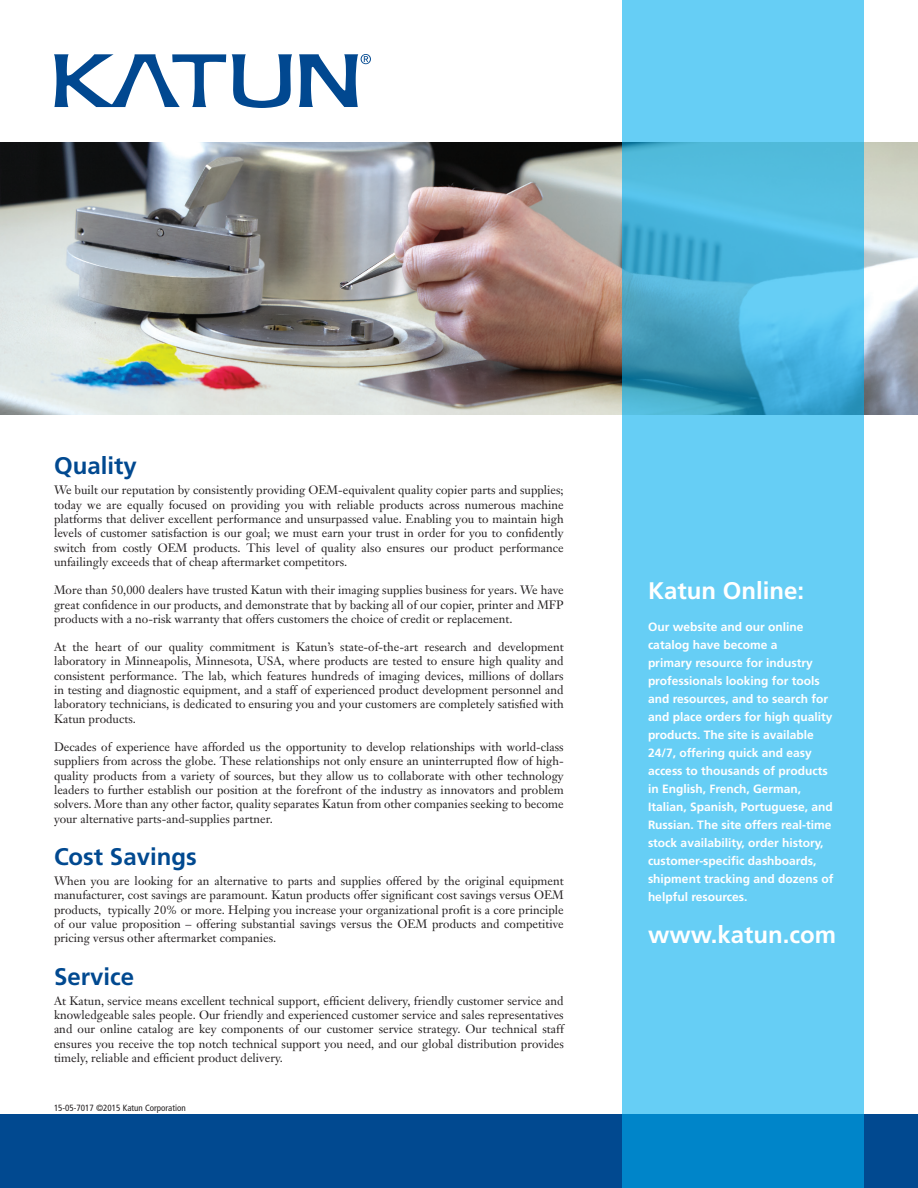
<style>
.page{position:relative;width:918px;height:1188px;background:#fff}
.page>*{position:absolute;margin:0;border:0;box-sizing:border-box;transform-origin:0 0}
.t1{font:700 24px "Frutiger";color:#fff}
.t2{font:700 24px "Frutiger";color:#014990}
.t3{font:12px/14.4px "Janson Text";color:#231f20;text-align:justify}
.t4{font:700 12px/18px "Frutiger";color:#fff}
.t5{font:condensed 9px "Frutiger";color:#231f20}
</style>
<div class="page">
<img style="left:0;top:143px;width:918px;height:272px">
<div style="left:0;top:1115px;width:918px;height:73px;background:#014990"></div>
<svg style="left:623px;top:0;width:241px;height:1188px;background:#59c3eb"></svg>
<svg style="left:232px;top:54px;width:60px;height:54px"></svg>
<svg style="left:54px;top:54px;width:172px;height:53px"></svg>
<svg style="left:299px;top:54px;width:72px;height:53px"></svg>
<p class="t2" style="left:54px;top:452px;width:84px">Quality</p>
<p class="t3" style="left:54px;top:483px;width:511px">We built our reputation by consistently providing OEM-equivalent quality copier parts and supplies; today we are equally focused on providing you with reliable products across numerous machine platforms that deliver excellent performance and unsurpassed value. Enabling you to maintain high levels of customer satisfaction is our goal; we must earn your trust in order for you to confidently switch from costly OEM products. This level of quality also ensures our product performance unfailingly exceeds that of cheap aftermarket competitors.</p>
<p class="t3" style="left:54px;top:583px;width:511px">More than 50,000 dealers have trusted Katun with their imaging supplies business for years. We have great confidence in our products, and demonstrate that by backing all of our copier, printer and MFP products with a no-risk warranty that offers customers the choice of credit or replacement.</p>
<p class="t3" style="left:54px;top:639px;width:511px">At the heart of our quality commitment is Katun’s state-of-the-art research and development laboratory in Minneapolis, Minnesota, USA, where products are tested to ensure high quality and consistent performance. The lab, which features hundreds of imaging devices, millions of dollars in testing and diagnostic equipment, and a staff of experienced product development personnel and laboratory technicians, is dedicated to ensuring you and your customers are completely satisfied with Katun products.</p>
<p class="t3" style="left:54px;top:739px;width:511px">Decades of experience have afforded us the opportunity to develop relationships with world-class suppliers from across the globe. These relationships not only ensure an uninterrupted flow of high&shy;quality products from a variety of sources, but they allow us to collaborate with other technology leaders to further establish our position at the forefront of the industry as innovators and problem solvers. More than any other factor, quality separates Katun from other companies seeking to become your alternative parts-and-supplies partner.</p>
<p class="t2" style="left:54px;top:843px;width:144px">Cost Savings</p>
<p class="t3" style="left:54px;top:873px;width:511px">When you are looking for an alternative to parts and supplies offered by the original equipment manufacturer, cost savings are paramount. Katun products offer significant cost savings versus OEM products, typically 20% or more. Helping you increase your organizational profit is a core principle of our value proposition – offering substantial savings versus the OEM products and competitive pricing versus other aftermarket companies.</p>
<p class="t2" style="left:54px;top:962px;width:82px">Service</p>
<p class="t3" style="left:54px;top:993px;width:511px">At Katun, service means excellent technical support, efficient delivery, friendly customer service and knowledgeable sales people. Our friendly and experienced customer service and sales representatives and our online catalog are key components of our customer service strategy. Our technical staff ensures you receive the top notch technical support you need, and our global distribution provides timely, reliable and efficient product delivery.</p>
<p class="t5" style="left:54px;top:1102px;width:133px">15-05-7017 ©2015 Katun Corporation</p>
<p class="t1" style="left:648px;top:577px;width:158px">Katun Online:</p>
<p class="t4" style="left:648px;top:617px;width:187px">Our website and our online catalog have become a<br>primary resource for industry professionals looking for tools and resources, and to search for and place orders for high quality products. The site is available<br>24/7, offering quick and easy access to thousands of products in English, French, German,<br>Italian, Spanish, Portuguese, and<br>Russian. The site offers real-time stock availability, order history, customer-specific dashboards, shipment tracking and dozens of helpful resources.</p>
<p class="t1" style="left:648px;top:921px;width:190px">www.katun.com</p>
</div>
